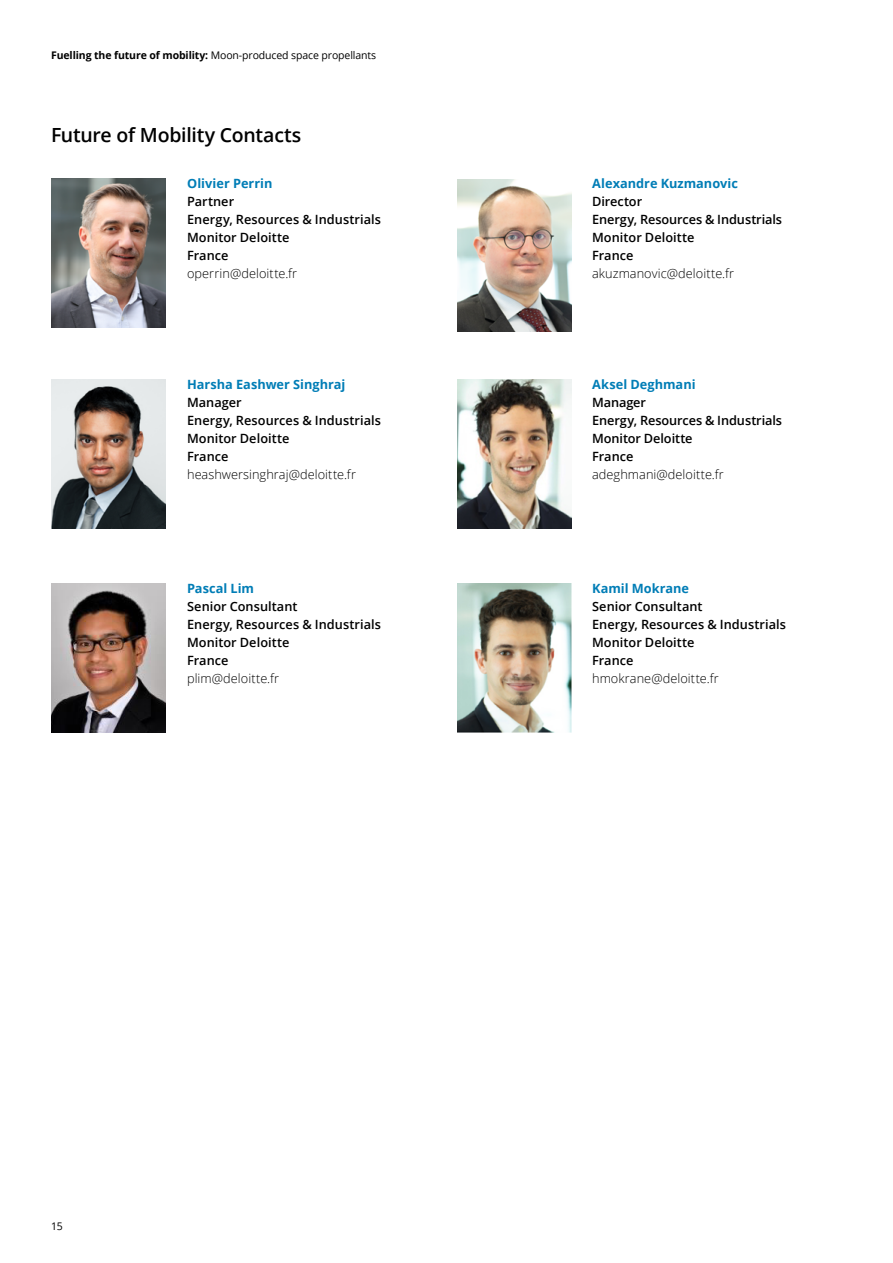
<style>
.page{position:relative;width:893px;height:1263px;background:#fff}
.page>*{position:absolute;margin:0;border:0;box-sizing:border-box;transform-origin:0 0}
.Cover_subtitle__13_5{font:600 19.5px "Open Sans";letter-spacing:-.015em;color:#000}
.Body_copy__8_5_12pt{font:600 12.75px/18px "Open Sans";color:#000}
.Body_copy__8_5_12pt-2{font:300 12.75px/18px "Open Sans";letter-spacing:.005em;color:#000}
.Body_copy__8_5_12pt-3{font:700 12.75px/18px "Open Sans";letter-spacing:.005em;color:#007db6}
.t1{font:10.5px "Open Sans";letter-spacing:-.01em;color:#000}
.s1{font-weight:700}
.s2{font-weight:700;color:#007db6}
.s3{font-weight:600}
.s4{font-weight:600;color:#000}
</style>
<div class="page">
<img style="left:51px;top:179px;width:114px;height:148px">
<img style="left:457px;top:379px;width:114px;height:149px">
<img style="left:457px;top:179px;width:114px;height:153px">
<img style="left:51px;top:584px;width:114px;height:148px">
<img style="left:457px;top:584px;width:114px;height:148px">
<img style="left:51px;top:379px;width:114px;height:149px">
<p class="t1" style="left:51px;top:48px;width:327px"><span class="s1">Fuelling the future of mobility:</span> Moon-produced space propellants</p>
<p class="Cover_subtitle__13_5" style="left:51px;top:122px;width:252px">Future of Mobility Contacts</p>
<p class="Body_copy__8_5_12pt" style="left:187px;top:174px;width:195px"><span class="s2">Olivier Perrin<br></span>Partner<br>Energy, Resources &amp; Industrials</p>
<p class="Body_copy__8_5_12pt" style="left:187px;top:228px;width:104px">Monitor Deloitte</p>
<p class="Body_copy__8_5_12pt" style="left:187px;top:246px;width:43px">France</p>
<p class="Body_copy__8_5_12pt-2" style="left:187px;top:264px;width:112px">operrin@deloitte.fr</p>
<p class="Body_copy__8_5_12pt" style="left:187px;top:375px;width:195px"><span class="s2">Harsha Eashwer Singhraj<br></span>Manager<br>Energy, Resources &amp; Industrials</p>
<p class="Body_copy__8_5_12pt" style="left:187px;top:429px;width:104px">Monitor Deloitte</p>
<p class="Body_copy__8_5_12pt" style="left:187px;top:447px;width:43px">France</p>
<p class="Body_copy__8_5_12pt-2" style="left:187px;top:465px;width:170px">heashwersinghraj@deloitte.fr</p>
<p class="Body_copy__8_5_12pt" style="left:187px;top:579px;width:112px"><span class="s2">Pascal Lim<br></span>Senior Consultant</p>
<p class="Body_copy__8_5_12pt" style="left:187px;top:615px;width:195px">Energy, Resources &amp; Industrials</p>
<p class="Body_copy__8_5_12pt" style="left:187px;top:633px;width:104px">Monitor Deloitte</p>
<p class="Body_copy__8_5_12pt" style="left:187px;top:651px;width:43px">France</p>
<p class="Body_copy__8_5_12pt-2" style="left:187px;top:669px;width:93px">plim@deloitte.fr</p>
<p class="Body_copy__8_5_12pt" style="left:592px;top:174px;width:192px"><span class="s2">Alexandre Kuzmanovic<br></span>Director<br>Energy, Resources &amp; Industrials</p>
<p class="Body_copy__8_5_12pt" style="left:592px;top:228px;width:104px">Monitor Deloitte</p>
<p class="Body_copy__8_5_12pt-2" style="left:592px;top:246px;width:143px"><span class="s3">France </span>akuzmanovic@deloitte.fr</p>
<p class="Body_copy__8_5_12pt-3" style="left:592px;top:375px;width:105px">Aksel Deghmani<br><span class="s4">Manager</span></p>
<p class="Body_copy__8_5_12pt" style="left:592px;top:411px;width:192px">Energy, Resources &amp; Industrials</p>
<p class="Body_copy__8_5_12pt" style="left:592px;top:429px;width:102px">Monitor Deloitte</p>
<p class="Body_copy__8_5_12pt" style="left:592px;top:447px;width:43px">France</p>
<p class="Body_copy__8_5_12pt-2" style="left:592px;top:465px;width:133px">adeghmani@deloitte.fr</p>
<p class="Body_copy__8_5_12pt" style="left:592px;top:579px;width:112px"><span class="s2">Kamil Mokrane<br></span>Senior Consultant</p>
<p class="Body_copy__8_5_12pt" style="left:592px;top:615px;width:195px">Energy, Resources &amp; Industrials</p>
<p class="Body_copy__8_5_12pt" style="left:592px;top:633px;width:104px">Monitor Deloitte</p>
<p class="Body_copy__8_5_12pt" style="left:592px;top:651px;width:43px">France</p>
<p class="Body_copy__8_5_12pt-2" style="left:592px;top:669px;width:128px">hmokrane@deloitte.fr</p>
<p class="t1" style="left:51px;top:1219px;width:13px">15</p>
</div>
